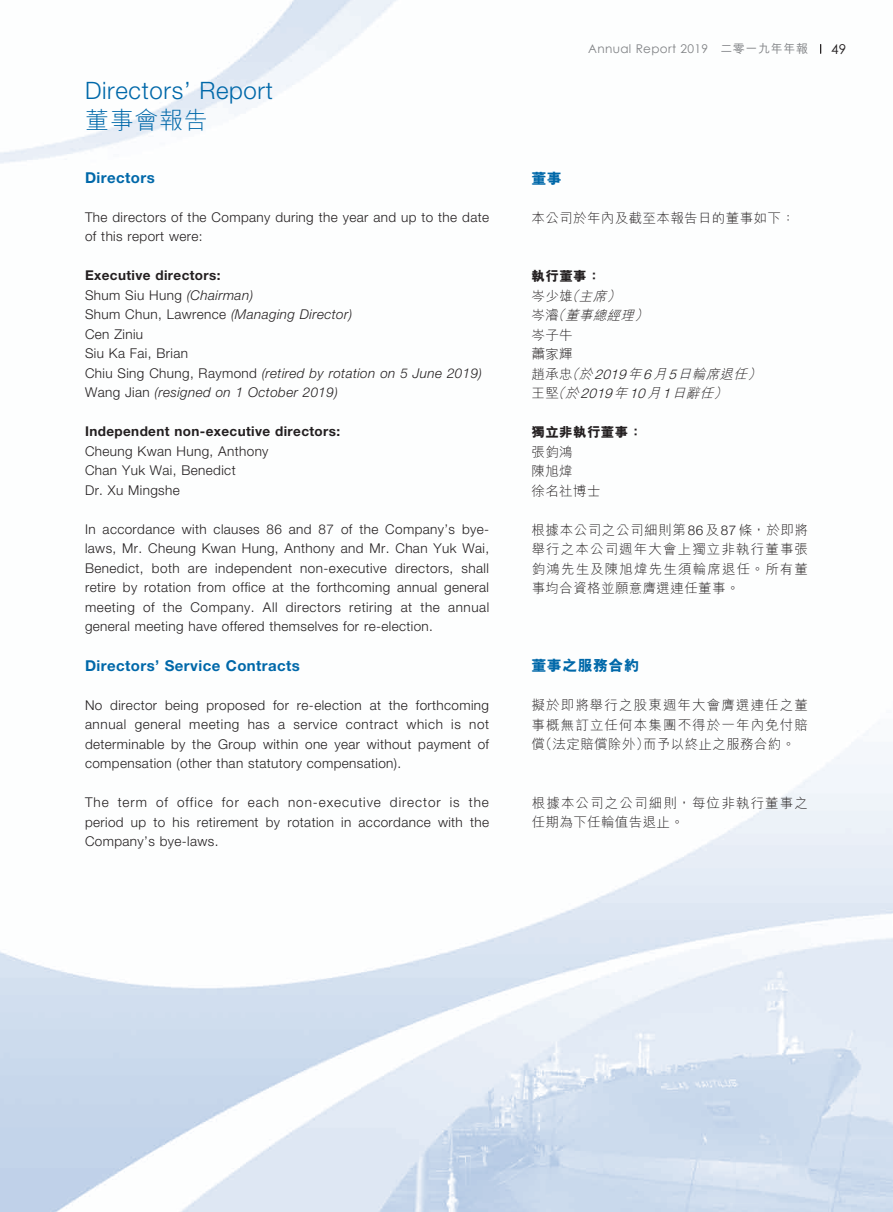
<style>
.page{position:relative;width:893px;height:1212px;background:#fff}
.page>*{position:absolute;margin:0;border:0;box-sizing:border-box;transform-origin:0 0}
.t1{font:300 24px "Helvetica Neue";letter-spacing:.03em;color:#0068a9}
.t2{font:300 24px "M Hei HK";letter-spacing:.03em;color:#0068a9}
.t3{font:700 15px "Helvetica Neue";letter-spacing:.03em;color:#0068a9}
.t4{font:800 15px "M Hei HK";letter-spacing:.03em;color:#0068a9}
.t5{font:300 13.5px/19.5px "Helvetica Neue";letter-spacing:.03em;color:#231f20;text-align:justify}
.t6{font:italic 300 13.5px/19.5px "Helvetica Neue";letter-spacing:.03em;color:#231f20}
.t7{font:300 13.5px/19.5px "M Hei HK";letter-spacing:.08em;color:#231f20;text-align:justify}
.t8{font:italic 300 13.5px/19.5px "M Hei HK";color:#231f20}
.t9{font:700 13.5px "Helvetica Neue";letter-spacing:.03em;color:#231f20}
.t10{font:300 13.5px/19.5px "M Hei HK";letter-spacing:.03em;color:#231f20}
.t11{font:800 13.5px "M Hei HK";letter-spacing:.03em;color:#231f20}
.t12{font:13.5px "Century Gothic";color:#231f20}
.t13{font:12px "Century Gothic";letter-spacing:.03em;color:#808285}
.s1{font-weight:700;font-style:normal}
.s2{font-style:normal}
.s3{font-family:"M Hei HK";font-weight:500}
.s4{font-weight:800;font-style:normal}
.s5{font-family:"Helvetica Neue"}
</style>
<div class="page">
<img style="left:0;top:0;width:893px;height:1212px">
<h1 class="t1" style="left:85px;top:76px;width:189px">Directors’ Report</h1>
<h1 class="t2" style="left:85px;top:104px;width:124px">董事會報告</h1>
<p class="t3" style="left:85px;top:168px;width:71px">Directors</p>
<p class="t5" style="left:85px;top:207px;width:406px">The directors of the Company during the year and up to the date of this report were:</p>
<p class="t6" style="left:85px;top:266px;width:398px"><span class="s1">Executive directors:<br></span><span class="s2">Shum Siu Hung</span> (Chairman)<br><span class="s2">Shum Chun, Lawrence</span> (Managing Director)<br><span class="s2">Cen Ziniu<br>Siu Ka Fai, Brian<br>Chiu Sing Chung, Raymond</span> (retired by rotation on 5 June 2019)<br><span class="s2">Wang Jian</span> (resigned on 1 October 2019)</p>
<p class="t9" style="left:85px;top:423px;width:257px">Independent non-executive directors:</p>
<p class="t5" style="left:85px;top:441px;width:185px;text-align:left">Cheung Kwan Hung, Anthony<br>Chan Yuk Wai, Benedict<br>Dr. Xu Mingshe</p>
<p class="t5" style="left:85px;top:519px;width:406px">In accordance with clauses 86 and 87 of the Company’s bye&shy;laws, Mr. Cheung Kwan Hung, Anthony and Mr. Chan Yuk Wai, Benedict, both are independent non-executive directors, shall retire by rotation from office at the forthcoming annual general meeting of the Company. All directors retiring at the annual general meeting have offered themselves for re-election.</p>
<p class="t3" style="left:85px;top:656px;width:216px">Directors’ Service Contracts</p>
<p class="t5" style="left:85px;top:695px;width:406px">No director being proposed for re-election at the forthcoming annual general meeting has a service contract which is not determinable by the Group within one year without payment of compensation (other than statutory compensation).</p>
<p class="t5" style="left:85px;top:792px;width:406px">The term of office for each non-executive director is the period up to his retirement by rotation in accordance with the Company’s bye-laws.</p>
<p class="t13" style="left:588px;top:40px;width:221px">Annual Report 2019 <span class="s3">二零一九年年報</span></p>
<p class="t12" style="left:831px;top:40px;width:17px">49</p>
<p class="t4" style="left:531px;top:168px;width:32px">董事</p>
<p class="t10" style="left:531px;top:207px;width:265px">本公司於年內及截至本報告日的董事如下：</p>
<p class="t8" style="left:531px;top:266px;width:236px"><span class="s4">執行董事：<br></span><span class="s2">岑少雄</span>（主席）<br><span class="s2">岑濬</span>（董事總經理）<br><span class="s2">岑子牛<br>蕭家輝<br>趙承忠</span>（於<span class="s5">2019</span>年<span class="s5">6</span>月<span class="s5">5</span>日輪席退任）<span class="s2">王堅</span>（於<span class="s5">2019</span>年<span class="s5">10</span>月<span class="s5">1</span>日辭任）</p>
<p class="t11" style="left:531px;top:423px;width:112px">獨立非執行董事：</p>
<p class="t10" style="left:532px;top:441px;width:71px">張鈞鴻<br>陳旭煒<br>徐名社博士</p>
<p class="t7" style="left:532px;top:519px;width:278px">根據本公司之公司細則第<span class="s5">86</span>及<span class="s5">87</span>條，於即將舉行之本公司週年大會上獨立非執行董事張鈞鴻先生及陳旭煒先生須輪席退任。所有董事均合資格並願意膺選連任董事。</p>
<p class="t4" style="left:531px;top:655px;width:109px">董事之服務合約</p>
<p class="t7" style="left:531px;top:695px;width:278px">擬於即將舉行之股東週年大會膺選連任之董事概無訂立任何本集團不得於一年內免付賠償（法定賠償除外）而予以終止之服務合約。</p>
<p class="t7" style="left:532px;top:792px;width:278px">根據本公司之公司細則，每位非執行董事之任期為下任輪值告退止。</p>
</div>
